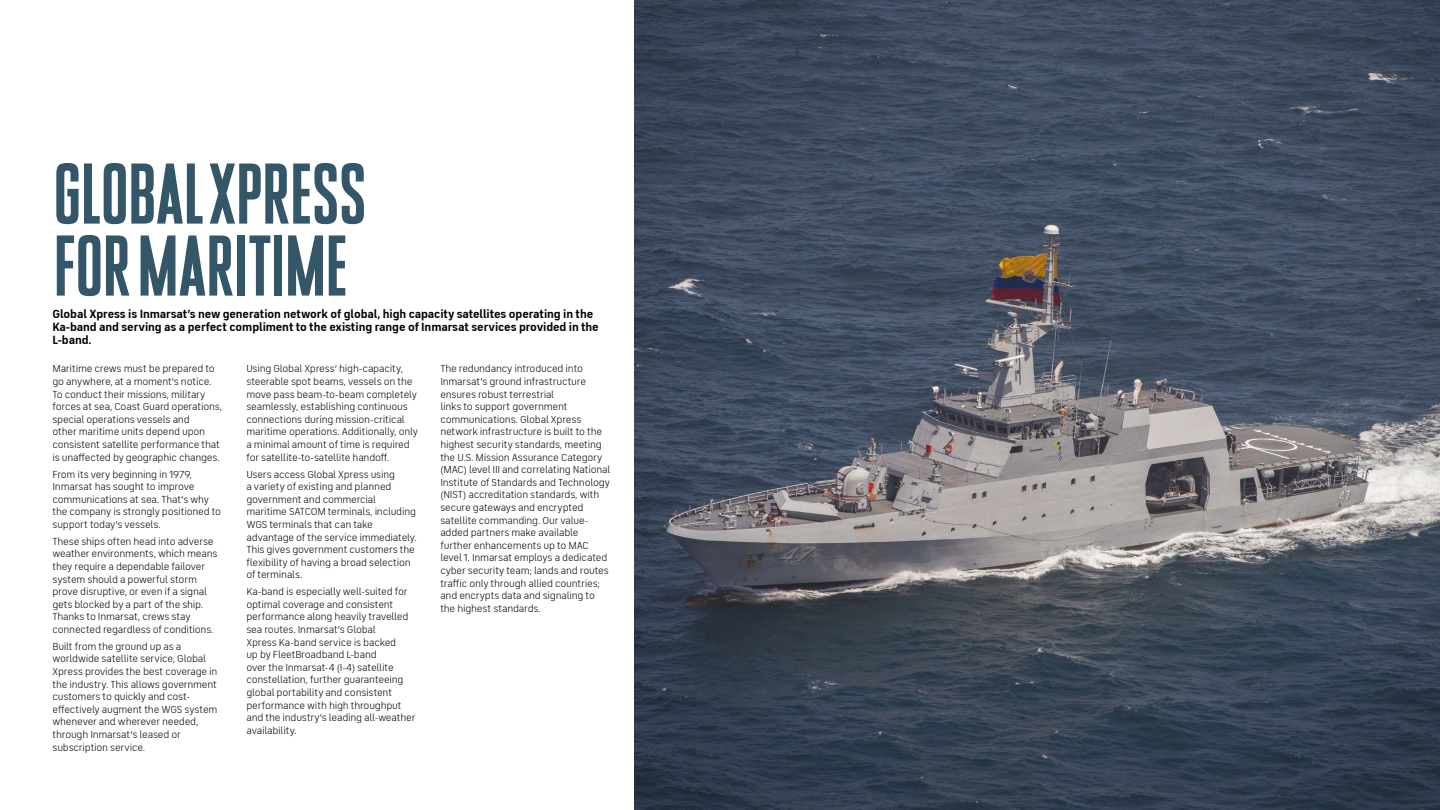
<style>
.page{position:relative;width:1440px;height:810px;background:#fff}
.page>*{position:absolute;margin:0;border:0;box-sizing:border-box;transform-origin:0 0}
.t1{font:85.88px/72px "Inmarsat Infinite Standard";letter-spacing:-.02em;color:#335669}
.t2{font:700 12px/12.8px "FS Industrie";letter-spacing:-.01em;color:#000}
.t3{font:10.5px/12.6px "FS Industrie";letter-spacing:-.02em;color:#000}
</style>
<div class="page">
<img style="left:634px;top:0;width:806px;height:810px">
<h1 class="t1" style="left:52px;top:162px;width:316px">GLOBAL XPRESS<br>FOR MARITIME</h1>
<p class="t2" style="left:52px;top:308px;width:548px">Global Xpress is Inmarsat’s new generation network of global, high capacity satellites operating in the<br>Ka-band and serving as a perfect compliment to the existing range of Inmarsat services provided in the<br>L-band.</p>
<p class="t3" style="left:52px;top:363px;width:171px">Maritime crews must be prepared to go anywhere, at a moment’s notice.<br>To conduct their missions, military forces at sea, Coast Guard operations, special operations vessels and<br>other maritime units depend upon consistent satellite performance that is unaffected by geographic changes.</p>
<p class="t3" style="left:52px;top:468px;width:170px">From its very beginning in 1979,<br>Inmarsat has sought to improve communications at sea. That’s why the company is strongly positioned to support today’s vessels.</p>
<p class="t3" style="left:52px;top:535px;width:167px">These ships often head into adverse weather environments, which means they require a dependable failover system should a powerful storm prove disruptive, or even if a signal gets blocked by a part of the ship.<br>Thanks to Inmarsat, crews stay connected regardless of conditions.</p>
<p class="t3" style="left:52px;top:640px;width:167px">Built from the ground up as a worldwide satellite service, Global<br>Xpress provides the best coverage in the industry. This allows government customers to quickly and cost&shy;effectively augment the WGS system whenever and wherever needed, through Inmarsat’s leased or subscription service.</p>
<p class="t3" style="left:246px;top:363px;width:173px">Using Global Xpress’ high-capacity, steerable spot beams, vessels on the move pass beam-to-beam completely seamlessly, establishing continuous connections during mission-critical maritime operations. Additionally, only a minimal amount of time is required for satellite-to-satellite handoff.</p>
<p class="t3" style="left:246px;top:468px;width:172px">Users access Global Xpress using<br>a variety of existing and planned government and commercial maritime SATCOM terminals, including<br>WGS terminals that can take advantage of the service immediately.<br>This gives government customers the flexibility of having a broad selection of terminals.</p>
<p class="t3" style="left:246px;top:585px;width:171px">Ka-band is especially well-suited for optimal coverage and consistent performance along heavily travelled sea routes. Inmarsat’s Global<br>Xpress Ka-band service is backed<br>up by FleetBroadband L-band<br>over the Inmarsat-4 (I-4) satellite constellation, further guaranteeing global portability and consistent performance with high throughput and the industry’s leading all-weather availability.</p>
<p class="t3" style="left:440px;top:363px;width:171px">The redundancy introduced into Inmarsat’s ground infrastructure ensures robust terrestrial<br>links to support government communications. Global Xpress network infrastructure is built to the highest security standards, meeting the U.S. Mission Assurance Category (MAC) level III and correlating National Institute of Standards and Technology (NIST) accreditation standards, with secure gateways and encrypted satellite commanding. Our value&shy;added partners make available further enhancements up to MAC level 1. Inmarsat employs a dedicated cyber security team; lands and routes traffic only through allied countries; and encrypts data and signaling to the highest standards.</p>
</div>
